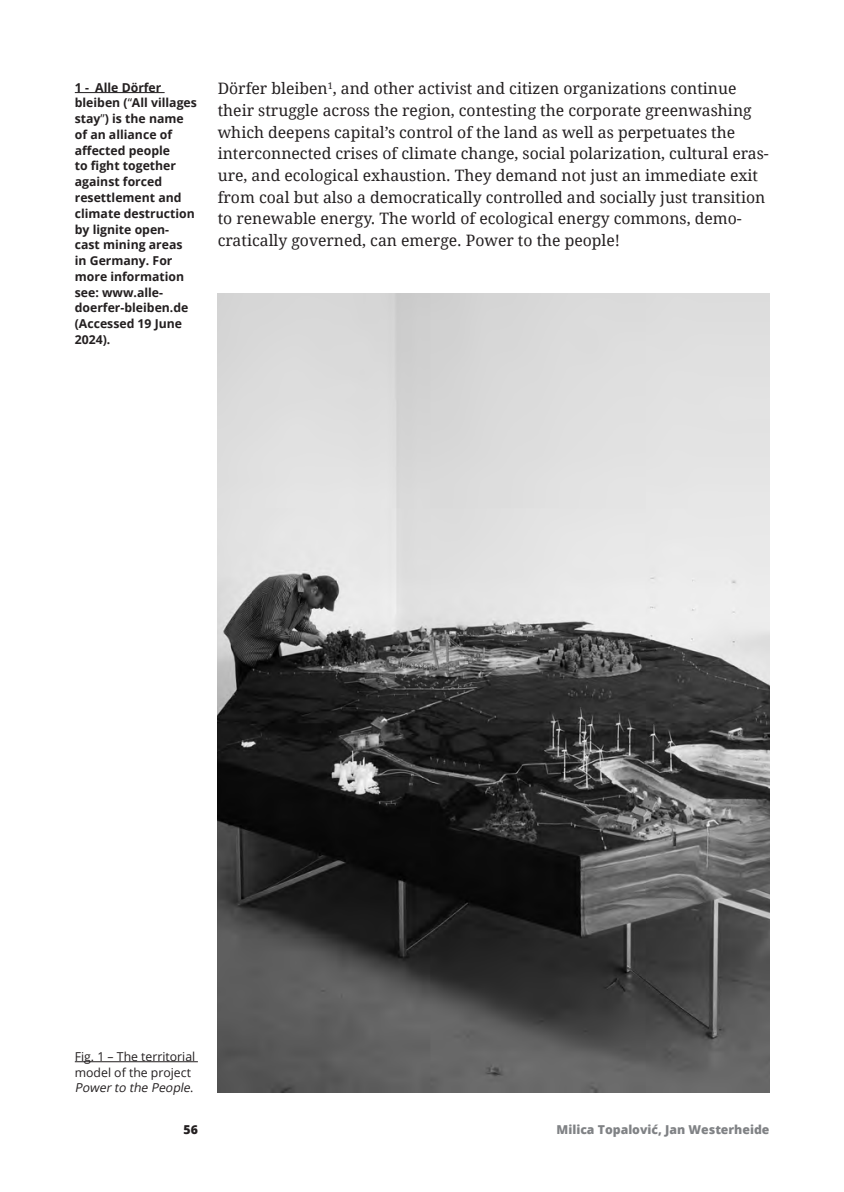
<style>
.page{position:relative;width:844px;height:1192px;background:#fff}
.page>*{position:absolute;margin:0;border:0;box-sizing:border-box;transform-origin:0 0}
.t1{font:15.75px/21.5px "Droid Serif";color:#231f20}
.t2{font:700 12.25px/15.8px "Open Sans";color:#231f20}
.t3{font:12.25px/15.8px "Open Sans";color:#231f20}
.t4{font:800 12.25px "Open Sans";color:#808285}
.t5{font:800 12.25px "Open Sans";color:#231f20}
.s1{font-weight:400}
.s2{font-style:italic}
</style>
<div class="page">
<hr style="left:75px;top:92px;width:90px;height:1px;background:#231f20">
<hr style="left:75px;top:1061px;width:123px;height:1px;background:#231f20">
<img style="left:218px;top:293px;width:551px;height:799px">
<p class="t2" style="left:75px;top:79px;width:124px">1 - Alle Dörfer bleiben (<span class="s1">“</span>All villages stay<span class="s1">”</span>) is the name of an alliance of affected people<br>to fight together against forced resettlement and climate destruction by lignite open&shy;cast mining areas in Germany. For more information see: www.alle&shy;doerfer-bleiben.de (Accessed 19 June<br>2024).</p>
<p class="t1" style="left:218px;top:78px;width:552px">Dörfer bleiben<sup>1</sup>, and other activist and citizen organizations continue their struggle across the region, contesting the corporate greenwashing which deepens capital’s control of the land as well as perpetuates the interconnected crises of climate change, social polarization, cultural eras&shy;ure, and ecological exhaustion. They demand not just an immediate exit from coal but also a democratically controlled and socially just transition to renewable energy. The world of ecological energy commons, demo&shy;cratically governed, can emerge. Power to the people!</p>
<p class="t3" style="left:75px;top:1048px;width:122px">Fig. 1 – The territorial model of the project<br><span class="s2">Powerto the People</span>.</p>
<p class="t5" style="left:183px;top:1120px;width:16px">56</p>
<p class="t4" style="left:556px;top:1120px;width:214px">Milica Topalović, Jan Westerheide</p>
</div>
